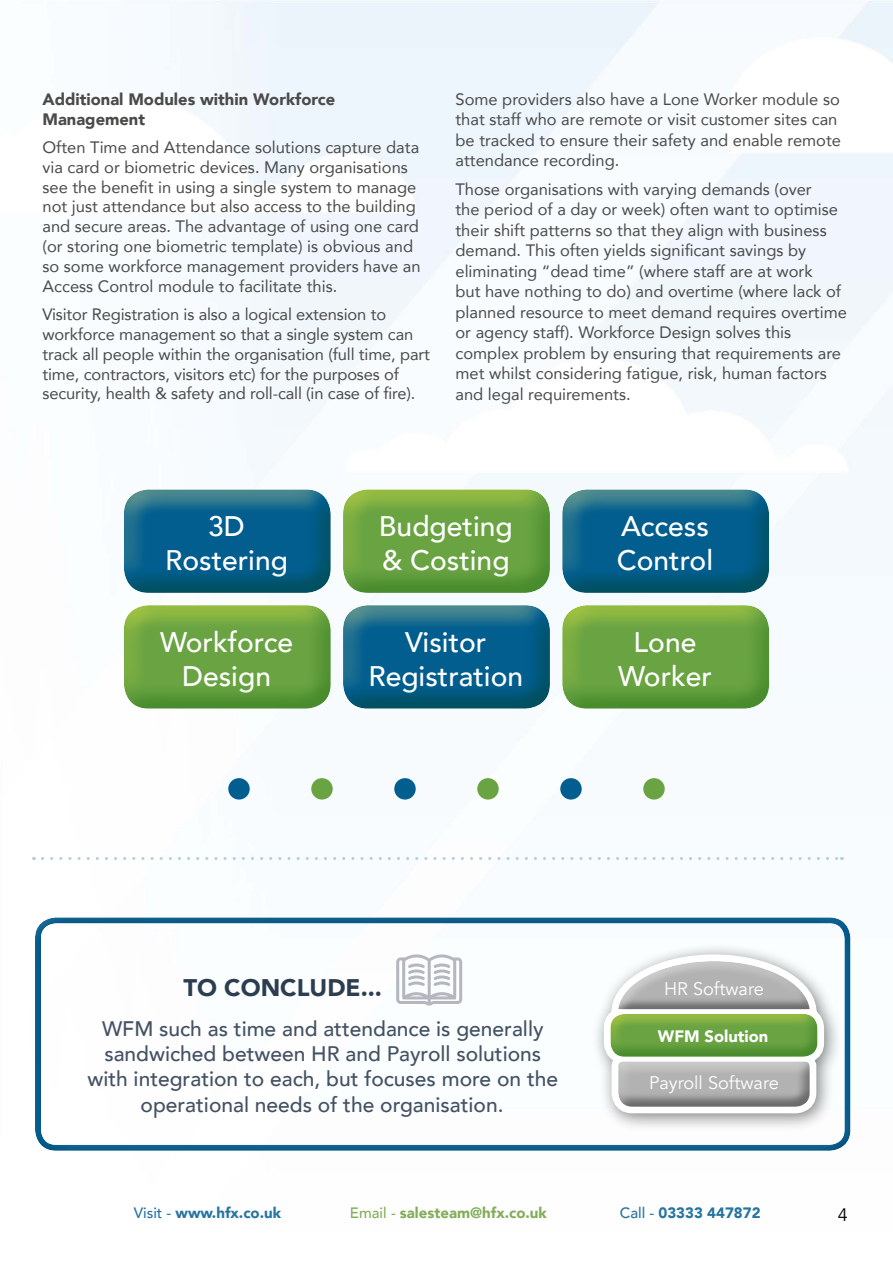
<style>
.page{position:relative;width:893px;height:1263px;background:#fff}
.page>*{position:absolute;margin:0;border:0;box-sizing:border-box;transform-origin:0 0}
.t1{font:500 28.2px/33.9px "Avenir";color:#fff;text-align:center}
.t2{font:900 24px "Avenir";color:#2b3d4f}
.t3{font:500 21px/25.2px "Avenir";color:#445162;text-align:center}
.t4{font:18.15px "Avenir";color:#fff}
.t5{font:18px "Avenir";color:#000}
.t6{font:16.5px/20.4px "Avenir";color:#4a4a49}
.t7{font:900 16.5px/19.8px "Avenir";color:#4a4a49}
.t8{font:900 16.5px "Avenir";color:#fff}
.t9{font:900 15px "Avenir";color:#2674a0}
.t10{font:900 15px "Avenir";color:#82ad59}
.s1{font-weight:500}
</style>
<div class="page">
<img style="left:32px;top:0;width:861px;height:860px">
<div style="left:110px;top:478px;width:234px;height:116px;background:#f8fcff"></div>
<div style="left:110px;top:486px;width:234px;height:108px;background:#3fa535;opacity:.4"></div>
<div style="left:329px;top:478px;width:234px;height:116px;background:#f8fcff"></div>
<div style="left:329px;top:486px;width:234px;height:108px;background:#3fa535;opacity:.4"></div>
<div style="left:548px;top:478px;width:234px;height:116px;background:#f4f9fd"></div>
<div style="left:548px;top:486px;width:234px;height:108px;background:#3fa535;opacity:.4"></div>
<div style="left:110px;top:594px;width:234px;height:116px;background:#fafeff"></div>
<div style="left:110px;top:602px;width:234px;height:108px;background:#3fa535;opacity:.4"></div>
<div style="left:329px;top:594px;width:234px;height:116px;background:#f6fbff"></div>
<div style="left:329px;top:602px;width:234px;height:108px;background:#3fa535;opacity:.4"></div>
<div style="left:548px;top:594px;width:234px;height:116px;background:#f6fbff"></div>
<div style="left:548px;top:602px;width:234px;height:108px;background:#3fa535;opacity:.4"></div>
<div style="left:228px;top:778px;width:22px;height:21px;background:#025e8f;border-radius:50%"></div>
<div style="left:394px;top:778px;width:22px;height:21px;background:#025e8f;border-radius:50%"></div>
<div style="left:560px;top:778px;width:22px;height:21px;background:#025e8f;border-radius:50%"></div>
<div style="left:311px;top:778px;width:22px;height:21px;background:#69a342;border-radius:50%"></div>
<div style="left:477px;top:778px;width:22px;height:21px;background:#69a342;border-radius:50%"></div>
<div style="left:643px;top:778px;width:22px;height:21px;background:#69a342;border-radius:50%"></div>
<div style="left:21px;top:907px;width:841px;height:244px;background:#000;opacity:.4"></div>
<svg style="left:396px;top:954px;width:66px;height:51px"></svg>
<div style="left:591px;top:942px;width:252px;height:190px;background:#000;opacity:.5"></div>
<div style="left:596px;top:1003px;width:229px;height:54px;background:#ffed00;opacity:.4"></div>
<div style="left:602px;top:1012px;width:228px;height:45px;background:#3fa535;opacity:.4"></div>
<svg style="left:605px;top:1048px;width:218px;height:72px"></svg>
<div style="left:605px;top:1050px;width:214px;height:57px;background:#fff;opacity:.4"></div>
<div style="left:610px;top:1056px;width:212px;height:51px;background:#000;opacity:.4"></div>
<svg style="left:603px;top:948px;width:221px;height:76px"></svg>
<div style="left:606px;top:949px;width:206px;height:60px;background:#fff;opacity:.4"></div>
<div style="left:611px;top:986px;width:211px;height:23px;background:#000;opacity:.4"></div>
<svg style="left:42px;top:857px;width:800px;height:3px"></svg>
<p class="t7" style="left:43px;top:89px;width:294px">Additional Modules within Workforce<br>Management</p>
<p class="t6" style="left:43px;top:137px;width:379px;line-height:19.8px">Often Time and Attendance solutions capture data via card or biometric devices. Many organisations see the benefit in using a single system to manage not just attendance but also access to the building and secure areas. The advantage of using one card (or storing one biometric template) is obvious and so some workforce management providers have an Access Control module to facilitate this.</p>
<p class="t6" style="left:43px;top:304px;width:389px;line-height:19.8px">Visitor Registration is also a logical extension to workforce management so that a single system can track all people within the organisation (full time, part time, contractors, visitors etc) for the purposes of security, health &amp; safety and roll-call (in case of fire).</p>
<p class="t6" style="left:455px;top:88px;width:387px">Some providers also have a Lone Worker module so that staff who are remote or visit customer sites can be tracked to ensure their safety and enable remote attendance recording.</p>
<p class="t6" style="left:455px;top:179px;width:393px">Those organisations with varying demands (over<br>the period of a day or week) often want to optimise their shift patterns so that they align with business demand. This often yields significant savings by eliminating “dead time” (where staff are at work<br>but have nothing to do) and overtime (where lack of planned resource to meet demand requires overtime or agency staff). Workforce Design solves this complex problem by ensuring that requirements are met whilst considering fatigue, risk, human factors and legal requirements.</p>
<h1 class="t1" style="left:165px;top:508px;width:124px">3D<br>Rostering</h1>
<h1 class="t1" style="left:379px;top:508px;width:135px;text-align:left">Budgeting &amp; Costing</h1>
<h1 class="t1" style="left:617px;top:508px;width:98px;text-align:left">Access<br>Control</h1>
<h1 class="t1" style="left:160px;top:624px;width:135px">Workforce<br>Design</h1>
<h1 class="t1" style="left:368px;top:624px;width:156px">Visitor<br>Registration</h1>
<h1 class="t1" style="left:618px;top:624px;width:95px">Lone<br>Worker</h1>
<h2 class="t2" style="left:183px;top:967px;width:200px">TO CONCLUDE...</h2>
<p class="t3" style="left:87px;top:1015px;width:472px">WFM such as time and attendance is generally sandwiched between HR and Payroll solutions with integration to each, but focuses more on the operational needs of the organisation.</p>
<p class="t4" style="left:664px;top:978px;width:101px">HR Software</p>
<p class="t8" style="left:658px;top:1022px;width:112px">WFM Solution</p>
<p class="t4" style="left:649px;top:1072px;width:131px">Payroll Software</p>
<p class="t9" style="left:134px;top:1200px;width:149px"><span class="s1">Visit -</span> www.hfx.co.uk</p>
<p class="t10" style="left:350px;top:1200px;width:198px"><span class="s1">Email -</span> salesteam@hfx.co.uk</p>
<p class="t9" style="left:620px;top:1200px;width:142px"><span class="s1">Call -</span> 03333 447872</p>
<p class="t5" style="left:838px;top:1204px;width:12px">4</p>
</div>
